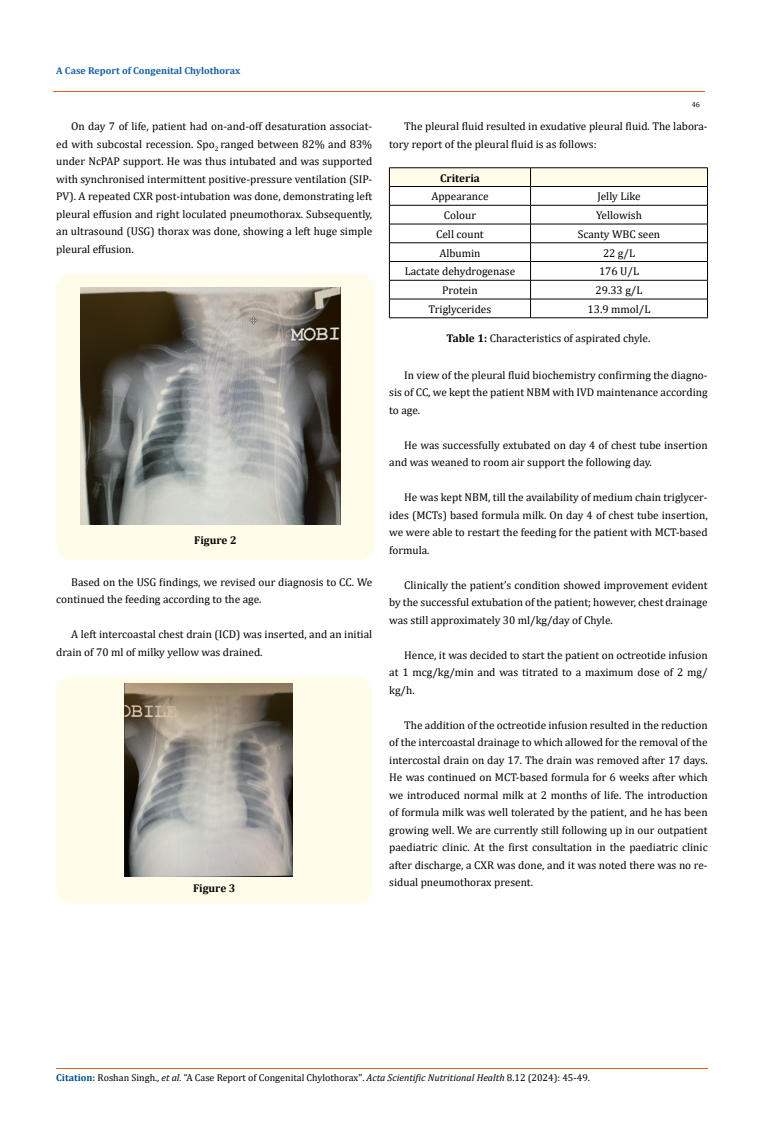
<style>
.page{position:relative;width:764px;height:1140px;background:#fff}
.page>*{position:absolute;margin:0;border:0;box-sizing:border-box;transform-origin:0 0}
.t1{font:11.25px/17.5px "Cambria";color:#000;text-align:justify}
.t2{font:700 11.25px "Cambria";color:#000}
.t3{font:10px "Cambria";color:#000}
.t4{font:700 10px "Cambria";color:#1560a6}
.t5{font:7.5px "Cambria";color:#000}
.s1{font-weight:700}
.s2{font-weight:700;color:#035089}
.s3{font-style:italic}
</style>
<div class="page">
<hr style="left:54px;top:92px;width:651px;height:1px;background:#e05d1a">
<div style="left:56px;top:274px;width:319px;height:286px;background:#fffde9;border-radius:15px"></div>
<img style="left:80px;top:288px;width:260px;height:237px">
<div style="left:56px;top:677px;width:316px;height:227px;background:#fffde9;border-radius:15px"></div>
<img style="left:125px;top:684px;width:167px;height:192px">
<svg style="left:389px;top:168px;width:319px;height:150px"></svg>
<hr style="left:389px;top:318px;width:141px;height:1px;background:#000">
<hr style="left:530px;top:318px;width:177px;height:1px;background:#000">
<hr style="left:56px;top:1068px;width:651px;height:1px;background:#e05d1a">
<p class="t4" style="left:56px;top:63px;width:186px">A Case Report of Congenital Chylothorax</p>
<p class="t1" style="left:56px;top:118px;width:317px;text-indent:15px">On day 7 of life, patient had on-and-off desaturation associat&shy;ed with subcostal recession. Spo<sub>2</sub> ranged between 82% and 83% under NcPAP support. He was thus intubated and was supported with synchronised intermittent positive-pressure ventilation (SIP-PV). A repeated CXR post-intubation was done, demonstrating left pleural effusion and right loculated pneumothorax. Subsequently, an ultrasound (USG) thorax was done, showing a left huge simple pleural effusion.</p>
<p class="t2" style="left:194px;top:532px;width:44px">Figure 2</p>
<p class="t1" style="left:56px;top:573px;width:317px;text-indent:15px">Based on the USG findings, we revised our diagnosis to CC. We continued the feeding according to the age.</p>
<p class="t1" style="left:56px;top:625px;width:317px;text-indent:15px">A left intercoastal chest drain (ICD) was inserted, and an initial drain of 70 ml of milky yellow was drained.</p>
<p class="t2" style="left:193px;top:880px;width:44px">Figure 3</p>
<p class="t5" style="left:692px;top:100px;width:10px">46</p>
<p class="t1" style="left:389px;top:118px;width:320px;text-indent:15px">The pleural fluid resulted in exudative pleural fluid. The labora&shy;tory report of the pleural fluid is as follows:</p>
<p class="t2" style="left:440px;top:170px;width:41px">Criteria</p>
<p class="t1" style="left:431px;top:188px;width:59px">Appearance</p>
<p class="t1" style="left:597px;top:188px;width:45px">Jelly Like</p>
<p class="t1" style="left:444px;top:206px;width:34px">Colour</p>
<p class="t1" style="left:596px;top:206px;width:47px">Yellowish</p>
<p class="t1" style="left:436px;top:225px;width:49px">Cell count</p>
<p class="t1" style="left:578px;top:225px;width:84px">Scanty WBC seen</p>
<p class="t1" style="left:439px;top:244px;width:43px">Albumin</p>
<p class="t1" style="left:603px;top:244px;width:34px">22 g/L</p>
<p class="t1" style="left:405px;top:263px;width:112px">Lactate dehydrogenase</p>
<p class="t1" style="left:599px;top:263px;width:42px">176 U/L</p>
<p class="t1" style="left:442px;top:281px;width:37px">Protein</p>
<p class="t1" style="left:595px;top:281px;width:48px">29.33 g/L</p>
<p class="t1" style="left:429px;top:300px;width:64px">Triglycerides</p>
<p class="t1" style="left:587px;top:300px;width:64px">13.9 mmol/L</p>
<p class="t1" style="left:446px;top:330px;width:205px"><span class="s1">Table 1:</span> Characteristics of aspirated chyle.</p>
<p class="t1" style="left:389px;top:366px;width:320px;text-indent:15px">In view of the pleural fluid biochemistry confirming the diagno&shy;sis of CC, we kept the patient NBM with IVD maintenance according to age.</p>
<p class="t1" style="left:389px;top:436px;width:320px;text-indent:15px">He was successfully extubated on day 4 of chest tube insertion and was weaned to room air support the following day.</p>
<p class="t1" style="left:389px;top:488px;width:320px;text-indent:15px">He was kept NBM, till the availability of medium chain triglycer&shy;ides (MCTs) based formula milk. On day 4 of chest tube insertion, we were able to restart the feeding for the patient with MCT-based formula.</p>
<p class="t1" style="left:389px;top:576px;width:320px;text-indent:15px">Clinically the patient’s condition showed improvement evident by the successful extubation of the patient; however, chest drainage was still approximately 30 ml/kg/day of Chyle.</p>
<p class="t1" style="left:389px;top:646px;width:320px;text-indent:15px">Hence, it was decided to start the patient on octreotide infusion at 1 mcg/kg/min and was titrated to a maximum dose of 2 mg/ kg/h.</p>
<p class="t1" style="left:389px;top:716px;width:320px;text-indent:15px">The addition of the octreotide infusion resulted in the reduction of the intercoastal drainage to which allowed for the removal of the intercostal drain on day 17. The drain was removed after 17 days.<br>He was continued on MCT-based formula for 6 weeks after which we introduced normal milk at 2 months of life. The introduction of formula milk was well tolerated by the patient, and he has been growing well. We are currently still following up in our outpatient paediatric clinic. At the first consultation in the paediatric clinic after discharge, a CXR was done, and it was noted there was no re&shy;sidual pneumothorax present.</p>
<p class="t3" style="left:56px;top:1072px;width:535px"><span class="s2">Citation:</span> Roshan Singh., <span class="s3">et al.</span> “A Case Report of Congenital Chylothorax". <span class="s3">Acta Scientific Nutritional Health</span> 8.12 (2024): 45-49.</p>
</div>
